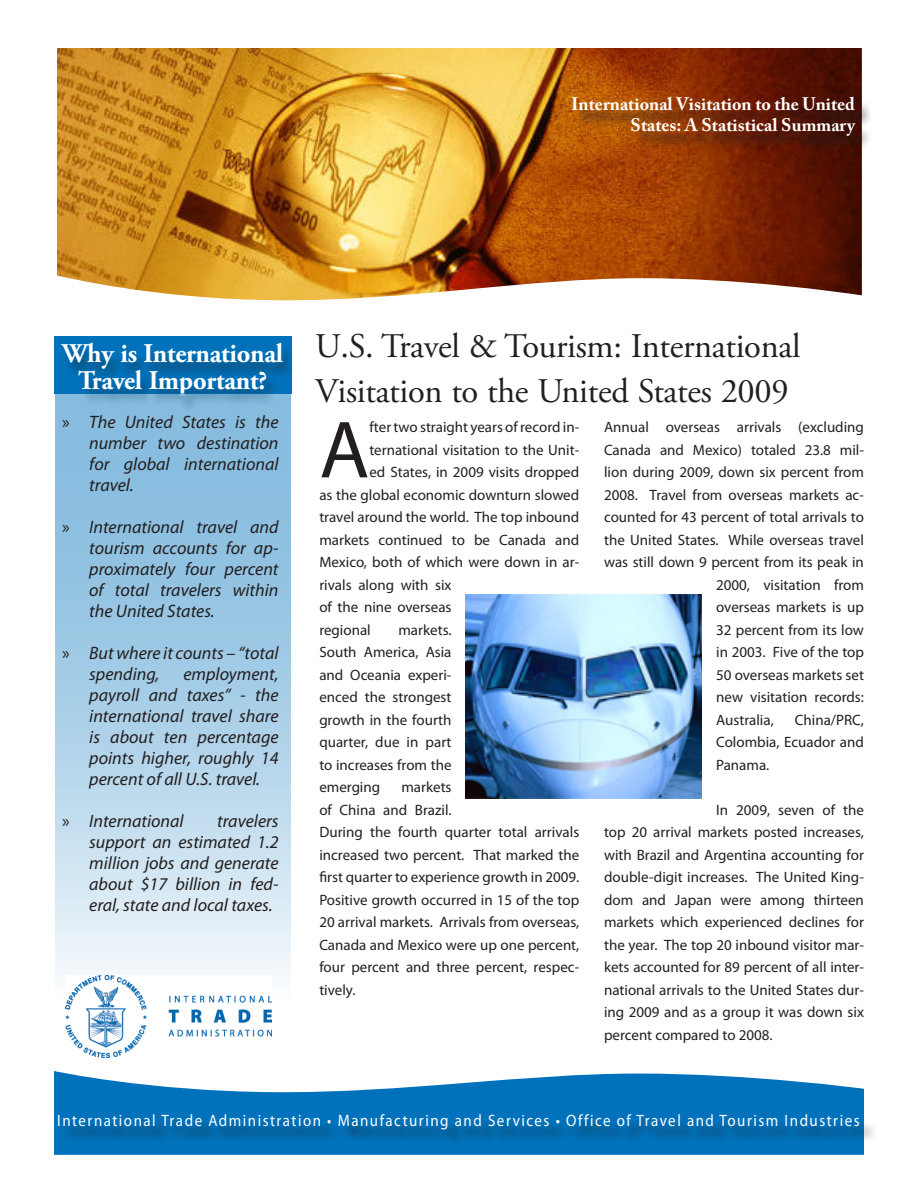
<style>
.page{position:relative;width:918px;height:1188px;background:#fff}
.page>*{position:absolute;margin:0;border:0;box-sizing:border-box;transform-origin:0 0}
.t1{font:81.75px "Myriad Pro";color:#231f20}
.t2{font:34.5px/45px "Adobe Garamond Pro";letter-spacing:-.01em;color:#231f20}
.t3{font:700 27px/27px "Adobe Garamond Pro";letter-spacing:-.01em;color:#fff;text-align:center}
.t4{font:italic 18px/21px "Myriad Pro";color:#231f20;text-align:justify}
.t5{font:700 18px/21.6px "Adobe Caslon Pro";color:#fff;text-align:right}
.t6{font:16.5px "Myriad Pro";letter-spacing:.1em;color:#fff;scale:.91 1}
.t7{font:15px/22.5px "Myriad Pro";color:#231f20;text-align:justify}
.s1{font-style:normal}
</style>
<div class="page">
<img style="left:57px;top:48px;width:805px;height:253px">
<svg style="left:54px;top:1071px;width:810px;height:84px;fill:#0072bc"></svg>
<div style="left:54px;top:337px;width:237px;height:57px;background:#0072bc"></div>
<div style="left:59px;top:344px;width:236px;height:70px;background:#231f20;opacity:.49"></div>
<svg style="left:55px;top:394px;width:236px;height:581px;background:#acd0e8"></svg>
<img style="left:466px;top:594px;width:236px;height:204px">
<div style="left:60px;top:1116px;width:817px;height:30px;background:#231f20;opacity:.75"></div>
<div style="left:574px;top:99px;width:298px;height:55px;background:#231f20;opacity:.75"></div>
<img style="left:66px;top:975px;width:206px;height:82px">
<p class="t5" style="left:571px;top:93px;width:285px">International Visitation to the United<br>States: A Statistical Summary</p>
<h3 class="t3" style="left:62px;top:340px;width:223px">Why is International<br>Travel Important?</h3>
<h2 class="t2" style="left:315px;top:325px;width:487px">U.S. Travel &amp; Tourism: International<br>Visitation to the United States 2009</h2>
<h1 class="t1" style="left:319px;top:400px;width:52px">A</h1>
<p class="t7" style="left:369px;top:416px;width:211px">fter two straight years of record in-</p>
<p class="t4" style="left:89px;top:411px;width:191px;text-indent:-27px"><span class="s1">»</span> The United States is the number two destination for global international travel.</p>
<p class="t4" style="left:89px;top:516px;width:191px;text-indent:-27px"><span class="s1">»</span> International travel and tourism accounts for ap&shy;proximately four percent of total travelers within the United States.</p>
<p class="t4" style="left:89px;top:642px;width:191px;text-indent:-27px"><span class="s1">»</span> But where it counts – “total spending,</p>
<p class="t7" style="left:604px;top:416px;width:261px">Annual overseas arrivals (excluding</p>
<p class="t7" style="left:604px;top:438px;width:261px">Canada and Mexico) totaled 23.8 mil-</p>
<p class="t7" style="left:604px;top:461px;width:261px">lion during 2009, down six percent from</p>
<p class="t7" style="left:604px;top:483px;width:261px">2008. Travel from overseas markets ac-</p>
<p class="t7" style="left:604px;top:506px;width:261px">counted for 43 percent of total arrivals to</p>
<p class="t7" style="left:604px;top:528px;width:261px">the United States. While overseas travel</p>
<p class="t7" style="left:604px;top:551px;width:261px">was still down 9 percent from its peak in</p>
<p class="t7" style="left:716px;top:573px;width:149px">2000, visitation from</p>
<p class="t7" style="left:716px;top:596px;width:149px">overseas markets is up</p>
<p class="t7" style="left:716px;top:618px;width:149px">32 percent from its low</p>
<p class="t7" style="left:716px;top:641px;width:149px">in 2003. Five of the top</p>
<p class="t7" style="left:716px;top:663px;width:149px">50 overseas markets set</p>
<p class="t7" style="left:716px;top:686px;width:149px">new visitation records:</p>
<p class="t7" style="left:716px;top:708px;width:59px">Australia,</p>
<p class="t7" style="left:369px;top:438px;width:211px">ternational visitation to the Unit-</p>
<p class="t7" style="left:369px;top:461px;width:211px">ed States, in 2009 visits dropped</p>
<p class="t7" style="left:319px;top:483px;width:261px">as the global economic downturn slowed</p>
<p class="t7" style="left:319px;top:506px;width:261px">travel around the world. The top inbound</p>
<p class="t7" style="left:319px;top:528px;width:261px">markets continued to be Canada and</p>
<p class="t7" style="left:319px;top:551px;width:261px">Mexico, both of which were down in ar-</p>
<p class="t7" style="left:319px;top:573px;width:134px">rivals along with six</p>
<p class="t7" style="left:319px;top:596px;width:134px">of the nine overseas</p>
<p class="t7" style="left:319px;top:618px;width:53px">regional</p>
<p class="t7" style="left:319px;top:618px;width:134px;text-indent:79px">markets.<br>South America, Asia and Oceania experi&shy;enced the strongest growth in the fourth quarter, due in part to increases from the emerging</p>
<p class="t4" style="left:89px;top:663px;width:191px;text-indent:94px">employment, payroll and taxes” - the international travel share is about ten percentage points higher, roughly 14 percent of all U.S. travel.</p>
<p class="t4" style="left:62px;top:810px;width:123px"><span class="s1">»</span> International</p>
<p class="t7" style="left:716px;top:708px;width:149px;text-indent:79px">China/PRC, Colombia, Ecuador and Panama.</p>
<p class="t7" style="left:604px;top:798px;width:261px;text-indent:112px">In 2009, seven of the top 20 arrival markets posted increases, with Brazil and Argentina accounting for double-digit increases. The United King&shy;dom and Japan were among thirteen markets which experienced declines for the year. The top 20 inbound visitor mar&shy;kets accounted for 89 percent of all inter&shy;national arrivals to the United States dur&shy;ing 2009 and as a group it was down six percent compared to 2008.</p>
<p class="t7" style="left:319px;top:776px;width:261px;text-align:left;text-indent:82px">markets<br>of China and Brazil.<br>During the fourth quarter total arrivals increased two percent. That marked the first quarter to experience growth in 2009.<br>Positive growth occurred in 15 of the top<br>20 arrival markets. Arrivals from overseas,<br>Canada and Mexico were up one percent, four percent and three percent, respec&shy;tively.</p>
<p class="t4" style="left:89px;top:810px;width:191px;text-indent:128px">travelers support an estimated 1.2 million jobs and generate about $17 billion in fed&shy;eral, state and local taxes.</p>
<p class="t6" style="left:57px;top:1110px;width:883px">International Trade Administration • Manufacturing and Services • Office of Travel and Tourism Industries</p>
</div>
